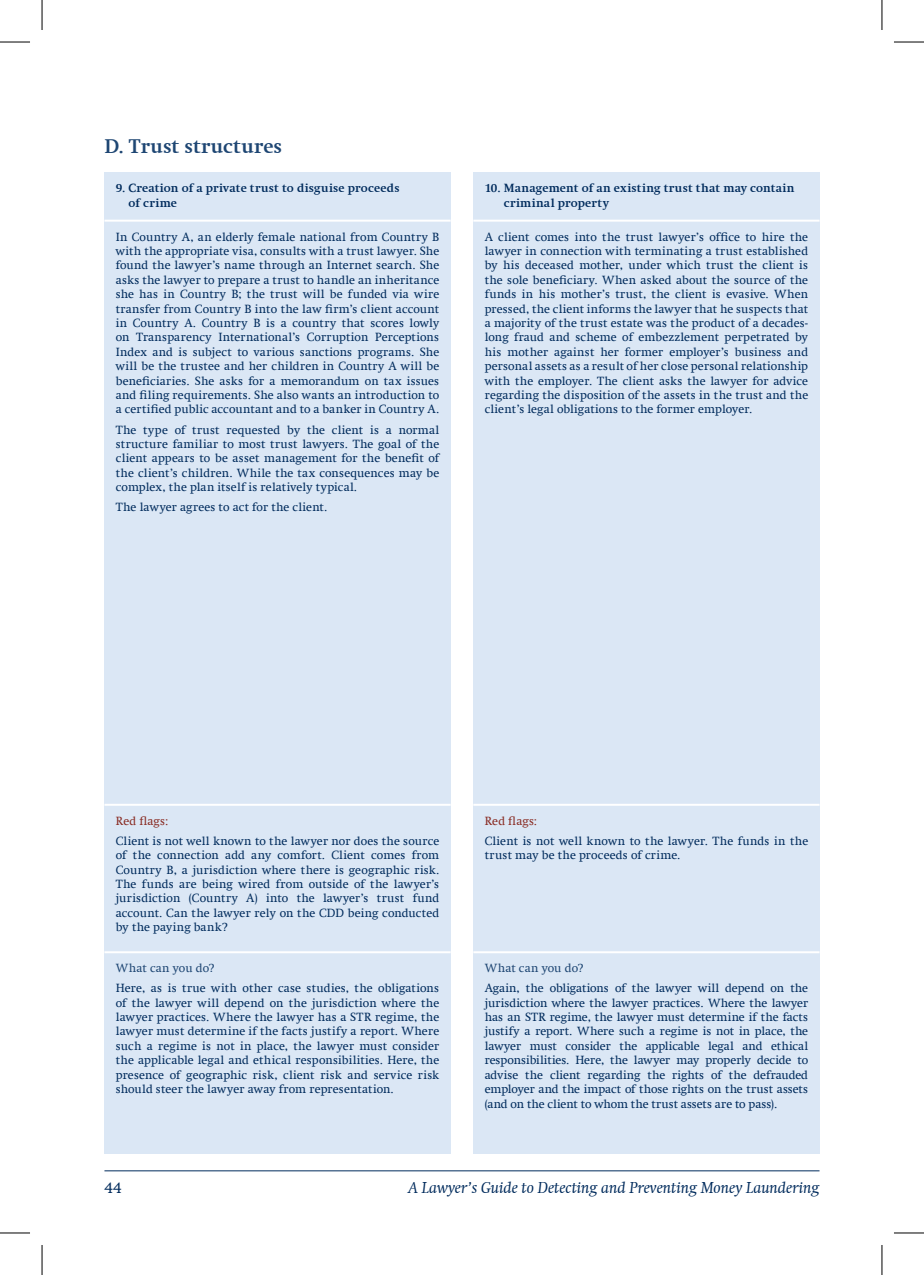
<style>
.page{position:relative;width:924px;height:1275px;background:#fff}
.page>*{position:absolute;margin:0;border:0;box-sizing:border-box;transform-origin:0 0}
.t1{font:700 20px "Swift Com";letter-spacing:.005em;color:#1e4673}
.t2{font:italic 16px "Swift Com";letter-spacing:-.005em;color:#002b5c}
.t3{font:16px "Swift Com";color:#002b5c}
.t4{font:12px/14.4px "Swift Com";letter-spacing:.01em;color:#002b5c;text-align:justify}
.t5{font:700 12px/14.4px "Swift Com";letter-spacing:.02em;color:#002b5c}
.t6{font:12px "Swift Com";letter-spacing:.01em;color:#1e4673}
.t7{font:12px "Swift Com";letter-spacing:.015em;color:#892c24}
</style>
<div class="page">
<hr style="left:104px;top:1170px;width:715px;height:1px;background:#002b5c">
<div style="left:104px;top:172px;width:346px;height:981px;background:#dbe7f5"></div>
<hr style="left:104px;top:220px;width:346px;height:2px;background:#fff">
<hr style="left:104px;top:804px;width:346px;height:2px;background:#fff">
<hr style="left:104px;top:951px;width:346px;height:2px;background:#fff">
<div style="left:473px;top:172px;width:346px;height:981px;background:#dbe7f5"></div>
<hr style="left:473px;top:220px;width:346px;height:2px;background:#fff">
<hr style="left:473px;top:804px;width:346px;height:2px;background:#fff">
<hr style="left:473px;top:951px;width:346px;height:2px;background:#fff">
<hr style="left:0;top:42px;width:30px;height:1px;background:#000">
<hr style="left:893px;top:42px;width:30px;height:1px;background:#000">
<hr style="left:0;top:1232px;width:30px;height:1px;background:#000">
<hr style="left:893px;top:1232px;width:30px;height:1px;background:#000">
<hr style="left:42px;top:0;width:1px;height:30px;background:#000">
<hr style="left:42px;top:1245px;width:1px;height:30px;background:#000">
<hr style="left:881px;top:0;width:1px;height:30px;background:#000">
<hr style="left:881px;top:1245px;width:1px;height:30px;background:#000">
<h1 class="t1" style="left:104px;top:134px;width:179px">D. Trust structures</h1>
<p class="t5" style="left:128px;top:181px;width:272px;text-indent:-13px">9. Creation of a private trust to disguise proceeds of crime</p>
<p class="t4" style="left:116px;top:229px;width:325px">In Country A, an elderly female national from Country B with the appropriate visa, consults with a trust lawyer. She found the lawyer’s name through an Internet search. She asks the lawyer to prepare a trust to handle an inheritance she has in Country B; the trust will be funded via wire transfer from Country B into the law firm’s client account in Country A. Country B is a country that scores lowly on Transparency International’s Corruption Perceptions Index and is subject to various sanctions programs. She will be the trustee and her children in Country A will be beneficiaries. She asks for a memorandum on tax issues and filing requirements. She also wants an introduction to a certified public accountant and to a banker in Country A.</p>
<p class="t4" style="left:116px;top:422px;width:325px">The type of trust requested by the client is a normal structure familiar to most trust lawyers. The goal of the client appears to be asset management for the benefit of the client’s children. While the tax consequences may be complex, the plan itself is relatively typical.</p>
<p class="t4" style="left:116px;top:500px;width:213px">The lawyer agrees to act for the client.</p>
<p class="t5" style="left:503px;top:181px;width:292px;text-indent:-19px">10. Management of an existing trust that may contain criminal property</p>
<p class="t4" style="left:484px;top:229px;width:325px">A client comes into the trust lawyer’s office to hire the lawyer in connection with terminating a trust established by his deceased mother, under which trust the client is the sole beneficiary. When asked about the source of the funds in his mother’s trust, the client is evasive. When pressed, the client informs the lawyer that he suspects that a majority of the trust estate was the product of a decades&shy;long fraud and scheme of embezzlement perpetrated by his mother against her former employer’s business and personal assets as a result of her close personal relationship with the employer. The client asks the lawyer for advice regarding the disposition of the assets in the trust and the client’s legal obligations to the former employer.</p>
<p class="t7" style="left:116px;top:813px;width:54px">Red flags:</p>
<p class="t4" style="left:116px;top:833px;width:325px">Client is not well known to the lawyer nor does the source of the connection add any comfort. Client comes from Country B, a jurisdiction where there is geographic risk.<br>The funds are being wired from outside of the lawyer’s jurisdiction (Country A) into the lawyer’s trust fund account. Can the lawyer rely on the CDD being conducted by the paying bank?</p>
<p class="t6" style="left:116px;top:961px;width:100px">What can you do?</p>
<p class="t4" style="left:116px;top:981px;width:325px">Here, as is true with other case studies, the obligations of the lawyer will depend on the jurisdiction where the lawyer practices. Where the lawyer has a STR regime, the lawyer must determine if the facts justify a report. Where such a regime is not in place, the lawyer must consider the applicable legal and ethical responsibilities. Here, the presence of geographic risk, client risk and service risk should steer the lawyer away from representation.</p>
<p class="t7" style="left:484px;top:813px;width:54px">Red flags:</p>
<p class="t4" style="left:484px;top:833px;width:325px">Client is not well known to the lawyer. The funds in the trust may be the proceeds of crime.</p>
<p class="t6" style="left:484px;top:961px;width:100px">What can you do?</p>
<p class="t4" style="left:484px;top:981px;width:325px">Again, the obligations of the lawyer will depend on the jurisdiction where the lawyer practices. Where the lawyer has an STR regime, the lawyer must determine if the facts justify a report. Where such a regime is not in place, the lawyer must consider the applicable legal and ethical responsibilities. Here, the lawyer may properly decide to advise the client regarding the rights of the defrauded employer and the impact of those rights on the trust assets (and on the client to whom the trust assets are to pass).</p>
<h2 class="t3" style="left:104px;top:1178px;width:19px">44</h2>
<h2 class="t2" style="left:408px;top:1178px;width:413px">A Lawyer’s Guide to Detecting and Preventing Money Laundering</h2>
</div>
